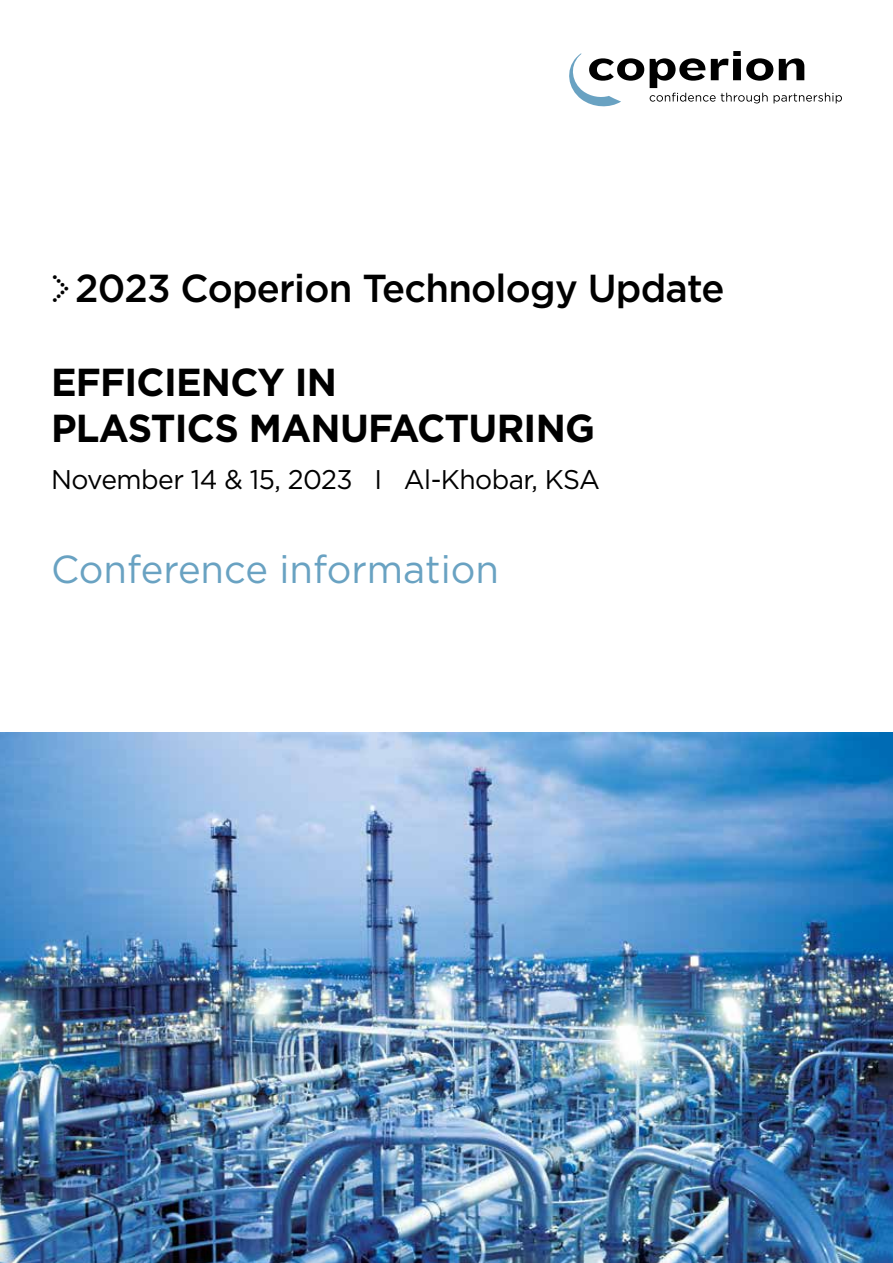
<style>
.page{position:relative;width:893px;height:1263px;background:#fff}
.page>*{position:absolute;margin:0;border:0;box-sizing:border-box;transform-origin:0 0}
.t1{font:700 39px/46.8px "Gotham";letter-spacing:-.02em;color:#000}
.t2{font:500 39px "Gotham";letter-spacing:-.02em;color:#000}
.t3{font:39px "Gotham";color:#69a2c2}
.t4{font:27px "Gotham";letter-spacing:-.02em;color:#000}
.s1{font-family:"Dot Matrix One OT";font-weight:400}
</style>
<div class="page">
<svg style="left:569px;top:53px;width:75px;height:53px"></svg>
<svg style="left:650px;top:51px;width:192px;height:52px"></svg>
<img style="left:0;top:732px;width:893px;height:531px">
<p class="t2" style="left:51px;top:263px;width:675px"><span class="s1">&gt;</span>2023 Coperion Technology Update</p>
<p class="t1" style="left:51px;top:358px;width:546px">EFFICIENCY IN<br>PLASTICS MANUFACTURING</p>
<p class="t4" style="left:51px;top:462px;width:550px">November 14 &amp; 15, 2023 I Al-Khobar, KSA</p>
<p class="t3" style="left:51px;top:544px;width:449px">Conference information</p>
</div>
